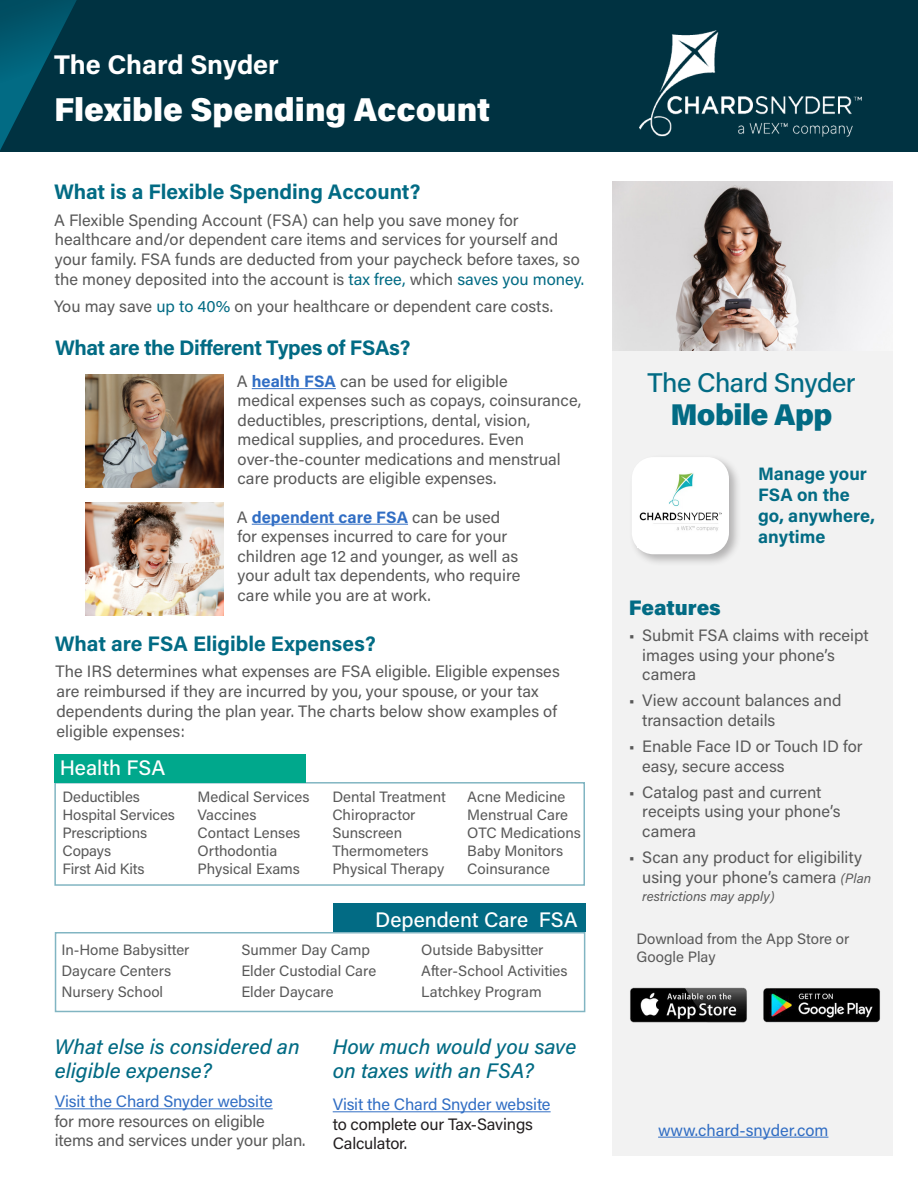
<style>
.page{position:relative;width:918px;height:1188px;background:#fff}
.page>*{position:absolute;margin:0;border:0;box-sizing:border-box;transform-origin:0 0}
.Headline_Subhead{font:900 33px "Acumin Pro";color:#fff}
.t1{font:900 30px "Acumin Pro";letter-spacing:-.02em;color:#026b84}
.t2{font:500 27px "Acumin Pro";letter-spacing:-.025em;color:#026b84}
.Headline_Subhead-2{font:700 27px "Acumin Pro";letter-spacing:-.005em;color:#fff}
.Text{font:700 21px "Acumin Pro";letter-spacing:-.005em;color:#026b84}
.t3{font:italic 500 21px/24px "Acumin Pro";color:#026b84}
.t4{font:500 21px "Acumin Pro";color:#fff}
.t5{font:900 21px "Acumin Pro";color:#026b84}
.t6{font:700 18px/21px "Acumin Pro";color:#026b84}
.Text-2{font:16.5px/19.5px "Acumin Pro";color:#595959}
.t7{font:16.5px/19.5px "Acumin Pro";letter-spacing:-.01em;color:#231f20}
.t8{font:16.5px "Acumin Pro";color:#316ec4}
.t9{font:15px/18px "Acumin Pro";color:#595959}
.t10{font:italic 13.5px "Acumin Pro";color:#595959}
.s1{color:#026b84}
.s2{font-weight:700;color:#316ec4}
.s3{color:#316ec4}
.s4{font-style:italic;font-size:13.5px}
</style>
<div class="page">
<div style="left:612px;top:346px;width:280px;height:810px;background:#f2f2f2"></div>
<img style="left:612px;top:181px;width:280px;height:169px">
<hr style="left:333px;top:1111px;width:218px;height:1px;background:#316ec4">
<hr style="left:55px;top:1108px;width:218px;height:1px;background:#316ec4">
<img style="left:630px;top:987px;width:250px;height:36px">
<hr style="left:252px;top:388px;width:84px;height:1px;background:#316ec4">
<hr style="left:252px;top:524px;width:156px;height:1px;background:#316ec4">
<div style="left:55px;top:932px;width:530px;height:80px;border:2px solid #81b5c2"></div>
<div style="left:333px;top:904px;width:252px;height:28px;background:#026b84"></div>
<img style="left:85px;top:374px;width:138px;height:114px">
<img style="left:85px;top:502px;width:138px;height:114px">
<div style="left:54px;top:782px;width:531px;height:104px;border:2px solid #81b5c2"></div>
<div style="left:54px;top:754px;width:252px;height:28px;background:#00a88c"></div>
<div style="left:0;top:0;width:918px;height:151px;background:#003241"></div>
<svg style="left:0;top:0;width:77px;height:150px"></svg>
<hr style="left:658px;top:1137px;width:170px;height:1px;background:#316ec4">
<div style="left:629px;top:454px;width:113px;height:113px;background:#231f20;opacity:.3"></div>
<div style="left:632px;top:457px;width:97px;height:97px;background:#fff;border-radius:22px"></div>
<img style="left:639px;top:30px;width:222px;height:107px">
<img style="left:639px;top:473px;width:83px;height:58px">
<p class="Headline_Subhead-2" style="left:54px;top:45px;width:226px">The Chard Snyder</p>
<p class="Headline_Subhead" style="left:54px;top:86px;width:438px">Flexible Spending Account</p>
<p class="Text" style="left:54px;top:177px;width:368px">What is a Flexible Spending Account?</p>
<p class="Text-2" style="left:54px;top:209px;width:532px">A Flexible Spending Account (FSA) can help you save money for healthcare and/or dependent care items and services for yourself and your family. FSA funds are deducted from your paycheck before taxes, so the money deposited into the account is <span class="s1">tax free,</span> which <span class="s1">saves you money.</span></p>
<p class="Text-2" style="left:54px;top:295px;width:501px">You may save <span class="s1">up to 40%</span> on your healthcare or dependent care costs.</p>
<p class="Text" style="left:55px;top:333px;width:357px">What are the Different Types of FSAs?</p>
<p class="Text-2" style="left:237px;top:371px;width:346px">A <span class="s2">health FSA</span> can be used for eligible<br>medical expenses such as copays, coinsurance, deductibles, prescriptions, dental, vision, medical supplies, and procedures. Even over-the-counter medications and menstrual care products are eligible expenses.</p>
<p class="Text-2" style="left:237px;top:506px;width:285px">A <span class="s2">dependent care FSA</span> can be used for expenses incurred to care for your children age 12 and younger, as well as your adult tax dependents, who require care while you are at work.</p>
<p class="Text" style="left:55px;top:629px;width:323px">What are FSA Eligible Expenses?</p>
<p class="Text-2" style="left:56px;top:661px;width:506px">The IRS determines what expenses are FSA eligible. Eligible expenses are reimbursed if they are incurred by you, your spouse, or your tax dependents during the plan year. The charts below show examples of eligible expenses:</p>
<p class="t4" style="left:60px;top:754px;width:107px">Health FSA</p>
<p class="t9" style="left:63px;top:788px;width:79px">Deductibles</p>
<p class="t9" style="left:63px;top:806px;width:114px">Hospital Services</p>
<p class="t9" style="left:63px;top:824px;width:86px">Prescriptions</p>
<p class="t9" style="left:63px;top:842px;width:50px">Copays</p>
<p class="t9" style="left:63px;top:860px;width:84px">First Aid Kits</p>
<p class="t9" style="left:197px;top:788px;width:114px">Medical Services</p>
<p class="t9" style="left:197px;top:806px;width:61px">Vaccines</p>
<p class="t9" style="left:197px;top:824px;width:104px">Contact Lenses</p>
<p class="t9" style="left:197px;top:842px;width:81px">Orthodontia</p>
<p class="t9" style="left:197px;top:860px;width:104px">Physical Exams</p>
<p class="t9" style="left:332px;top:788px;width:115px">Dental Treatment</p>
<p class="t9" style="left:332px;top:806px;width:85px">Chiropractor</p>
<p class="t9" style="left:332px;top:824px;width:71px">Sunscreen</p>
<p class="t9" style="left:332px;top:842px;width:98px">Thermometers</p>
<p class="t9" style="left:332px;top:860px;width:113px">Physical Therapy</p>
<p class="t9" style="left:467px;top:788px;width:100px">Acne Medicine</p>
<p class="t9" style="left:467px;top:806px;width:102px">Menstrual Care</p>
<p class="t9" style="left:467px;top:824px;width:115px">OTC Medications</p>
<p class="t9" style="left:467px;top:842px;width:97px">Baby Monitors</p>
<p class="t9" style="left:467px;top:860px;width:84px">Coinsurance</p>
<p class="t9" style="left:62px;top:940px;width:130px">In-Home Babysitter</p>
<p class="t9" style="left:62px;top:961px;width:111px">Daycare Centers</p>
<p class="t9" style="left:62px;top:982px;width:103px">Nursery School</p>
<p class="t4" style="left:375px;top:905px;width:204px">Dependent Care FSA</p>
<p class="t9" style="left:241px;top:940px;width:130px">Summer Day Camp</p>
<p class="t9" style="left:241px;top:961px;width:136px">Elder Custodial Care</p>
<p class="t9" style="left:241px;top:982px;width:94px">Elder Daycare</p>
<p class="t9" style="left:421px;top:940px;width:124px">Outside Babysitter</p>
<p class="t9" style="left:421px;top:961px;width:148px">After-School Activities</p>
<p class="t9" style="left:421px;top:982px;width:122px">Latchkey Program</p>
<p class="t3" style="left:55px;top:1034px;width:247px">What else is considered an eligible expense?</p>
<p class="Text-2" style="left:55px;top:1091px;width:252px"><span class="s3">Visit the Chard Snyder website<br></span>for more resources on eligible items and services under your plan.</p>
<p class="t3" style="left:333px;top:1034px;width:245px">How much would you save on taxes with an FSA?</p>
<p class="t7" style="left:333px;top:1094px;width:219px"><span class="s3">Visit the Chard Snyder website </span>to complete our Tax-Savings<br>Calculator.</p>
<p class="t2" style="left:648px;top:364px;width:209px">The Chard Snyder</p>
<p class="t1" style="left:671px;top:393px;width:164px">Mobile App</p>
<p class="t6" style="left:758px;top:462px;width:118px">Manage your<br>FSA on the go, anywhere, anytime</p>
<p class="t5" style="left:629px;top:593px;width:94px">Features</p>
<p class="Text-2" style="left:642px;top:625px;width:228px;text-indent:-14px">• Submit FSA claims with receipt images using your phone’s camera</p>
<p class="Text-2" style="left:642px;top:690px;width:201px;text-indent:-14px">• View account balances and transaction details</p>
<p class="Text-2" style="left:642px;top:736px;width:222px;text-indent:-14px">• Enable Face ID or Touch ID for easy, secure access</p>
<p class="Text-2" style="left:642px;top:782px;width:200px;text-indent:-14px">• Catalog past and current receipts using your phone’s camera</p>
<p class="Text-2" style="left:642px;top:847px;width:230px;text-indent:-14px">• Scan any product for eligibility using your phone’s camera <span class="s4">(Plan</span></p>
<p class="t10" style="left:642px;top:887px;width:134px">restrictions may apply)</p>
<p class="t9" style="left:636px;top:929px;width:214px">Download from the App Store or<br>Google Play</p>
<p class="t8" style="left:658px;top:1118px;width:172px">www.chard-snyder.com</p>
</div>
